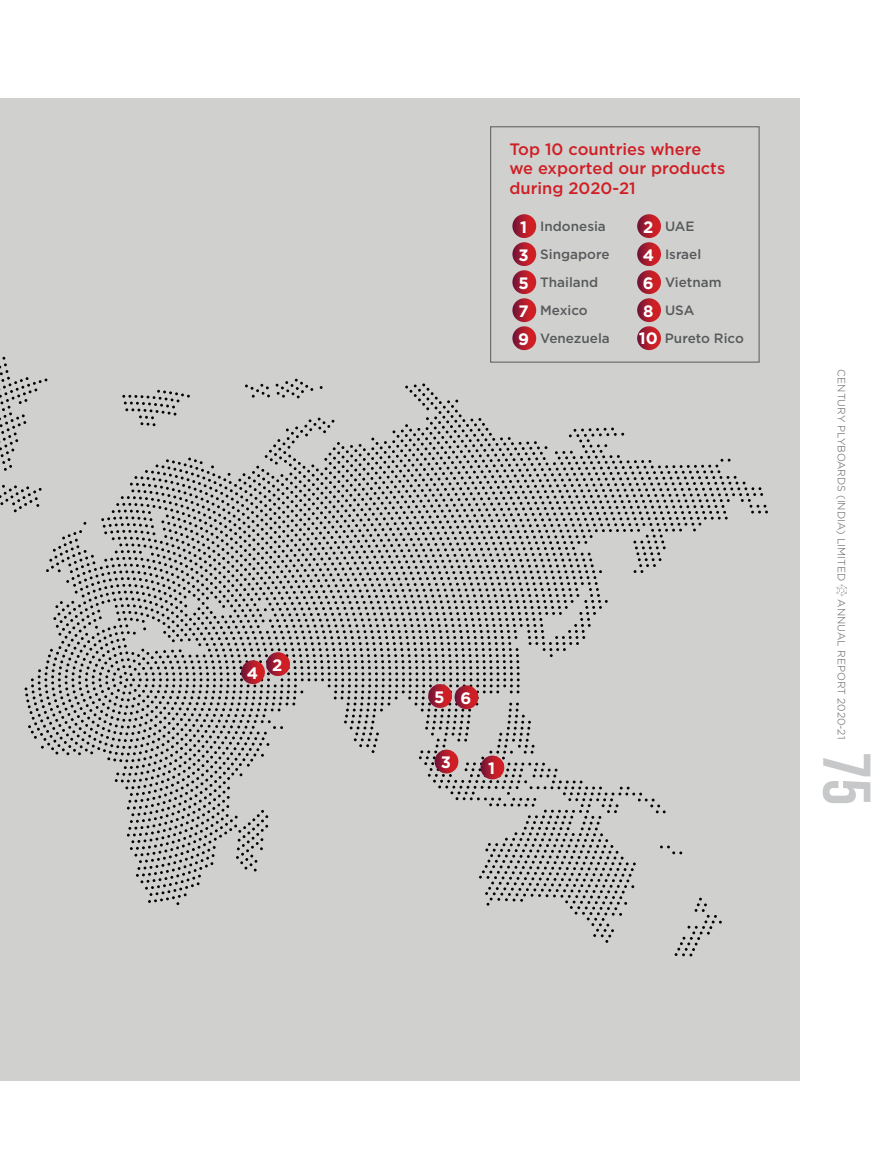
<style>
.page{position:relative;width:893px;height:1170px;background:#fff}
.page>*{position:absolute;margin:0;border:0;box-sizing:border-box;transform-origin:0 0}
.t1{font:700 67.5px "Bebas Neue";color:#c7c8ca}
.t2{font:500 16.5px/19.5px "Gotham";color:#cf1f25}
.t3{font:700 16.5px "Gotham";color:#fff}
.t4{font:500 13.5px/28px "Gotham";color:#58595b}
.t5{font:300 10.5px "Gotham";color:#58595b}
.s1{font-weight:700;font-size:16.5px;color:#fff}
</style>
<div class="page">
<div style="left:0;top:98px;width:799px;height:982px;background:#d0d1cf"></div>
<svg style="left:0;top:357px;width:768px;height:599px"></svg>
<svg style="left:512px;top:214px;width:24px;height:24px"></svg>
<svg style="left:512px;top:242px;width:24px;height:24px"></svg>
<svg style="left:512px;top:270px;width:24px;height:24px"></svg>
<svg style="left:512px;top:298px;width:24px;height:24px"></svg>
<svg style="left:512px;top:326px;width:24px;height:24px"></svg>
<svg style="left:637px;top:214px;width:24px;height:24px"></svg>
<svg style="left:637px;top:242px;width:24px;height:24px"></svg>
<svg style="left:637px;top:270px;width:24px;height:24px"></svg>
<svg style="left:637px;top:298px;width:24px;height:24px"></svg>
<svg style="left:637px;top:326px;width:24px;height:24px"></svg>
<div style="left:490px;top:126px;width:270px;height:236px;border:1px solid #676668"></div>
<svg style="left:480px;top:755px;width:24px;height:24px"></svg>
<svg style="left:435px;top:749px;width:23px;height:24px"></svg>
<svg style="left:266px;top:652px;width:24px;height:24px"></svg>
<svg style="left:241px;top:660px;width:24px;height:24px"></svg>
<svg style="left:428px;top:684px;width:24px;height:24px"></svg>
<svg style="left:455px;top:685px;width:23px;height:24px"></svg>
<svg style="left:836px;top:584px;width:11px;height:12px"></svg>
<p class="t3" style="left:247px;top:662px;width:13px">4</p>
<p class="t3" style="left:272px;top:654px;width:12px">2</p>
<p class="t2" style="left:509px;top:139px;width:217px">Top 10 countries where we exported our products during 2020-21</p>
<p class="t4" style="left:518px;top:211px;width:93px"><span class="s1">1</span> Indonesia<br><span class="s1">3</span> Singapore<br><span class="s1">5</span> Thailand<br><span class="s1">7</span> Mexico<br><span class="s1">9</span> Venezuela</p>
<p class="t4" style="left:643px;top:211px;width:53px"><span class="s1">2</span> UAE</p>
<p class="t4" style="left:643px;top:239px;width:60px"><span class="s1">4</span> Israel</p>
<p class="t4" style="left:643px;top:267px;width:80px"><span class="s1">6</span> Vietnam</p>
<p class="t4" style="left:643px;top:295px;width:53px"><span class="s1">8</span> USA</p>
<p class="t4" style="left:639px;top:323px;width:107px"><span class="s1">10</span> Pureto Rico</p>
<p class="t3" style="left:434px;top:686px;width:39px">5 6</p>
<p class="t3" style="left:441px;top:751px;width:12px">3</p>
<p class="t3" style="left:488px;top:757px;width:8px">1</p>
<p class="t5" style="left:848px;top:369px;width:213px;rotate:90deg">CENTURY PLYBOARDS (INDIA) LIMITED</p>
<p class="t5" style="left:848px;top:599px;width:141px;rotate:90deg">ANNUAL REPORT 2020-21</p>
<h1 class="t1" style="left:883px;top:751px;width:55px;rotate:90deg">75</h1>
</div>
